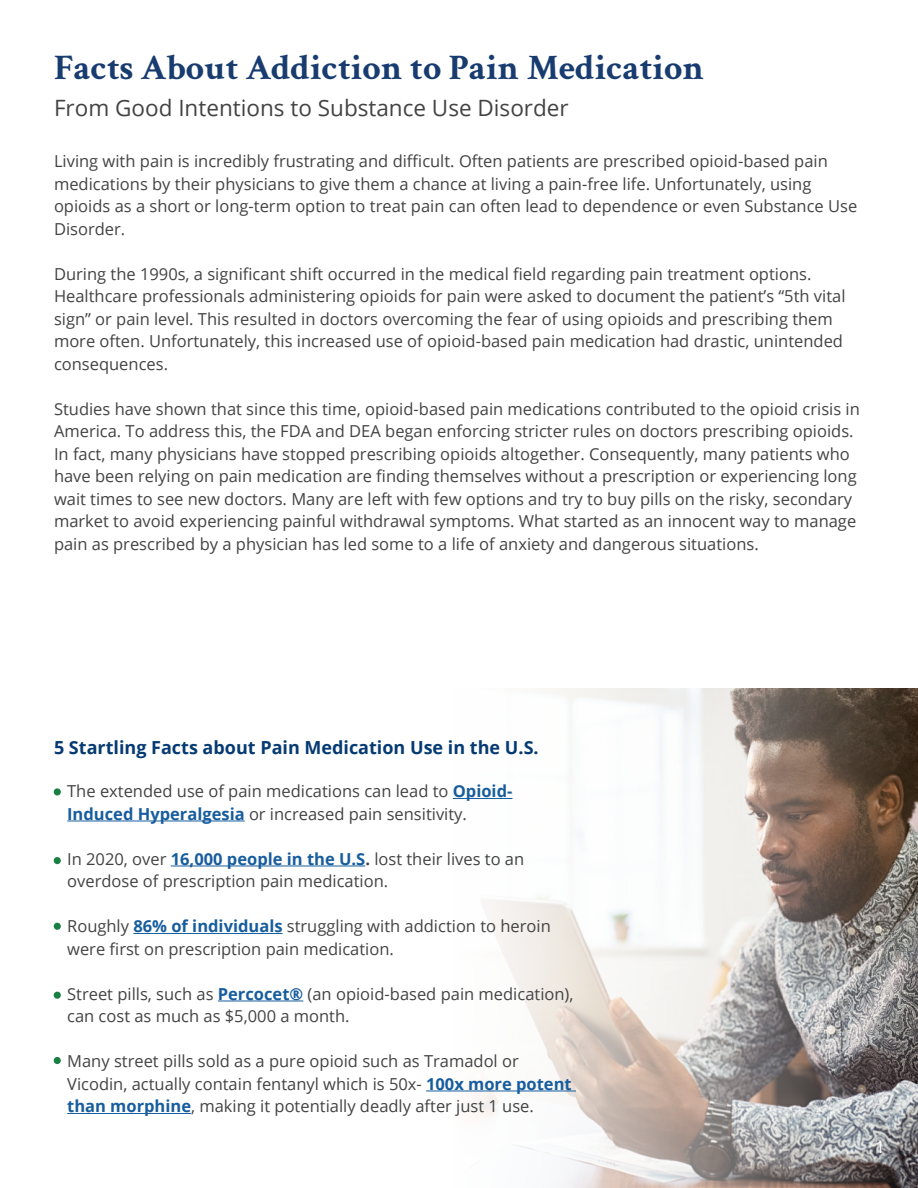
<style>
.page{position:relative;width:918px;height:1188px;background:#fff}
.page>*{position:absolute;margin:0;border:0;box-sizing:border-box;transform-origin:0 0}
.t1{font:700 36px "Crimson Text";color:#183c70}
.t2{font:22.5px "Open Sans";color:#434343}
.t3{font:700 18px "Open Sans";color:#053a72}
.t4{font:16.5px/22.5px "Open Sans";color:#434343}
.t5{font:16.5px "Open Sans";color:#fff}
.s1{font-weight:700;color:#175d9e}
.s2{font-weight:700}
</style>
<div class="page">
<img style="left:454px;top:689px;width:464px;height:499px">
<hr style="left:453px;top:798px;width:59px;height:1px;background:#175d9e">
<hr style="left:67px;top:821px;width:178px;height:1px;background:#175d9e">
<hr style="left:171px;top:866px;width:194px;height:1px;background:#175d9e">
<hr style="left:133px;top:933px;width:150px;height:1px;background:#175d9e">
<hr style="left:218px;top:1001px;width:85px;height:1px;background:#175d9e">
<hr style="left:426px;top:1091px;width:150px;height:1px;background:#175d9e">
<hr style="left:67px;top:1113px;width:124px;height:1px;background:#175d9e">
<div style="left:54px;top:788px;width:7px;height:8px;background:#198043;border-radius:50%"></div>
<div style="left:54px;top:857px;width:7px;height:7px;background:#198043;border-radius:50%"></div>
<div style="left:54px;top:923px;width:7px;height:7px;background:#198043;border-radius:50%"></div>
<div style="left:54px;top:992px;width:7px;height:7px;background:#198043;border-radius:50%"></div>
<div style="left:54px;top:1057px;width:7px;height:7px;background:#198043;border-radius:50%"></div>
<h1 class="t1" style="left:54px;top:55px;width:652px">Facts About Addiction to Pain Medication</h1>
<h2 class="t2" style="left:54px;top:99px;width:516px">From Good Intentions to Substance Use Disorder</h2>
<p class="t4" style="left:54px;top:149px;width:805px">Living with pain is incredibly frustrating and difficult. Often patients are prescribed opioid-based pain medications by their physicians to give them a chance at living a pain-free life. Unfortunately, using opioids as a short or long-term option to treat pain can often lead to dependence or even Substance Use Disorder.</p>
<p class="t4" style="left:54px;top:262px;width:793px">During the 1990s, a significant shift occurred in the medical field regarding pain treatment options.<br>Healthcare professionals administering opioids for pain were asked to document the patient’s “5th vital sign” or pain level. This resulted in doctors overcoming the fear of using opioids and prescribing them more often. Unfortunately, this increased use of opioid-based pain medication had drastic, unintended consequences.</p>
<p class="t4" style="left:54px;top:397px;width:807px">Studies have shown that since this time, opioid-based pain medications contributed to the opioid crisis in America. To address this, the FDA and DEA began enforcing stricter rules on doctors prescribing opioids.<br>In fact, many physicians have stopped prescribing opioids altogether. Consequently, many patients who have been relying on pain medication are finding themselves without a prescription or experiencing long wait times to see new doctors. Many are left with few options and try to buy pills on the risky, secondary market to avoid experiencing painful withdrawal symptoms. What started as an innocent way to manage pain as prescribed by a physician has led some to a life of anxiety and dangerous situations.</p>
<p class="t3" style="left:54px;top:740px;width:486px">5 Startling Facts about Pain Medication Use in the U.S.</p>
<p class="t4" style="left:67px;top:782px;width:447px">The extended use of pain medications can lead to <span class="s1">Opioid-<br>Induced Hyperalgesia</span> or increased pain sensitivity.</p>
<p class="t4" style="left:67px;top:847px;width:459px">In 2020, over <span class="s1">16,000 people in the U.S</span><span class="s2">.</span> lost their lives to an overdose of prescription pain medication.</p>
<p class="t4" style="left:67px;top:917px;width:485px">Roughly <span class="s1">86% of individuals</span> struggling with addiction to heroin were first on prescription pain medication.</p>
<p class="t4" style="left:67px;top:982px;width:508px">Street pills, such as <span class="s1">Percocet®</span> (an opioid-based pain medication), can cost as much as $5,000 a month.</p>
<p class="t4" style="left:67px;top:1052px;width:506px">Many street pills sold as a pure opioid such as Tramadol or<br>Vicodin, actually contain fentanyl which is 50x- <span class="s1">100x more potent than morphine</span>, making it potentially deadly after just 1 use.</p>
<p class="t5" style="left:875px;top:1140px;width:11px">1</p>
</div>
